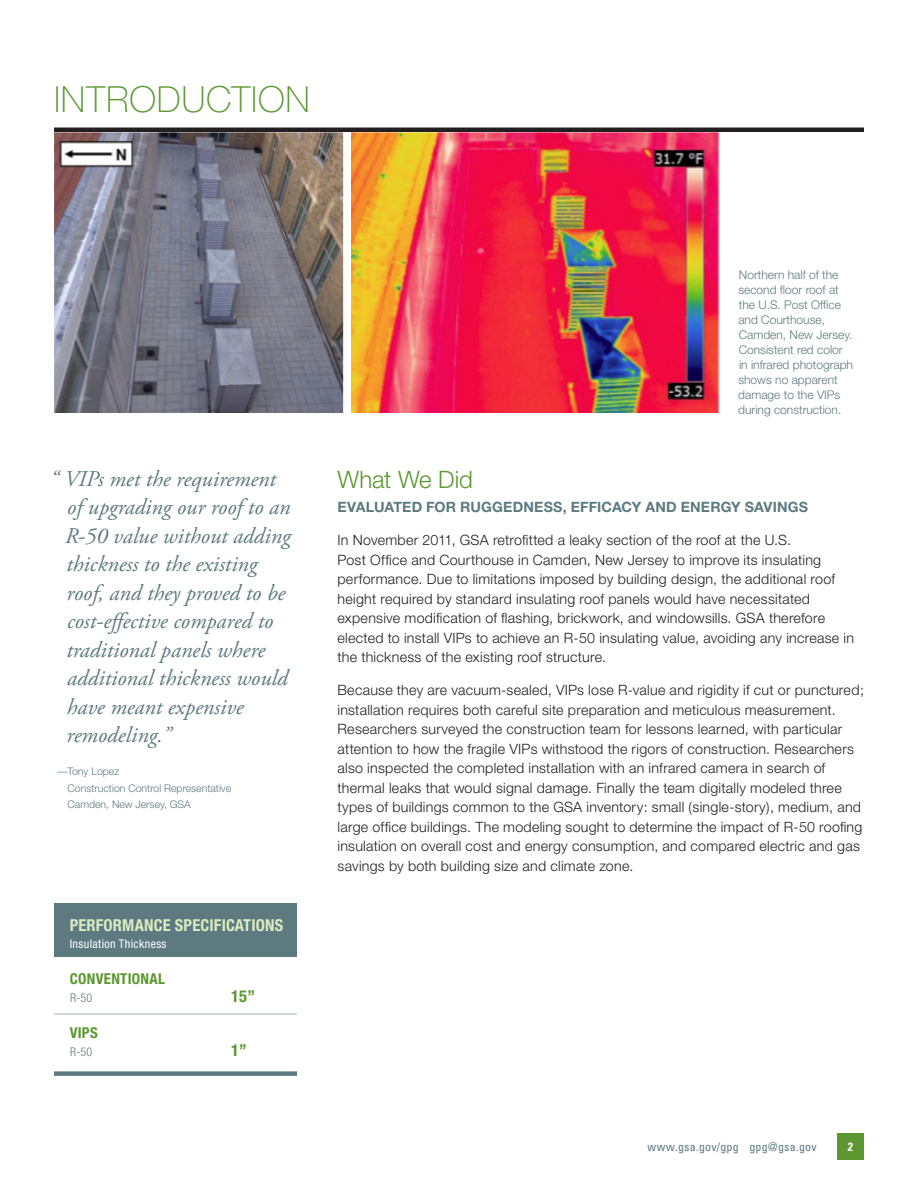
<style>
.page{position:relative;width:918px;height:1188px;background:#fff}
.page>*{position:absolute;margin:0;border:0;box-sizing:border-box;transform-origin:0 0}
.Page_Head{font:100 36px "Helvetica Neue";letter-spacing:.025em;color:#5c9731}
.head{font:300 24px "Helvetica Neue";letter-spacing:-.005em;color:#5c9731}
.sidebar_quote{font:italic 22.5px/28.5px "Adobe Garamond Pro";color:#5c7a80}
.sidebar_quote_attrib{font:700 condensed 16.5px "Helvetica Neue";letter-spacing:.01em;color:#daeac1}
.perf__spec_-_body{font:700 condensed 16.5px "Helvetica Neue";color:#5c9731}
.perf__spec_-_body_BO{font:700 condensed 16.5px "Helvetica Neue";color:#5c9731}
.perf__spec_-_header{font:700 condensed 15px "Helvetica Neue";letter-spacing:.02em;color:#5c9731}
.head_2{font:300 14.25px/19.5px "Helvetica Neue";letter-spacing:.02em;color:#231f20}
.head_2-2{font:700 14.25px "Helvetica Neue";letter-spacing:.01em;color:#5c7a80}
.sidebar_quote_attrib-2{font:300 12px/15px "Helvetica Neue";color:#5c7a80}
.footer_-_Univers{font:condensed 12px "Univers";letter-spacing:.02em;color:#5c7a80}
.sidebar_quote_attrib-3{font:condensed 12px "Helvetica Neue";letter-spacing:.03em;color:#fff}
.perf__spec_-_body-2{font:300 condensed 12px "Helvetica Neue";color:#5c7a80}
.perf__spec_-_body_BO-2{font:300 condensed 12px "Helvetica Neue";color:#5c7a80}
.page_number_-_Univer{font:700 condensed 12px "Univers";color:#fff}
.sidebar_quote_attrib-4{font:300 10.5px "Helvetica Neue";color:#5c7a80}
</style>
<div class="page">
<div style="left:837px;top:1133px;width:27px;height:27px;background:#5c9731"></div>
<img style="left:351px;top:132px;width:369px;height:281px">
<img style="left:54px;top:132px;width:290px;height:281px">
<hr style="left:54px;top:128px;width:810px;height:4px;background:#231f20">
<div style="left:54px;top:903px;width:243px;height:54px;background:#5c7a80"></div>
<hr style="left:54px;top:1014px;width:243px;height:1px;background:#a2b0b4">
<div style="left:54px;top:1071px;width:243px;height:5px;background:#5c7a80"></div>
<p class="Page_Head" style="left:54px;top:79px;width:258px">INTRODUCTION</p>
<p class="sidebar_quote" style="left:65px;top:465px;width:227px;text-indent:-15px">“ VIPs met the requirement of upgrading our roof to an<br>R-50 value without adding thickness to the existing roof, and they proved to be cost-effective compared to traditional panels where additional thickness would have meant expensive remodeling.”</p>
<p class="sidebar_quote_attrib-4" style="left:57px;top:765px;width:63px">—Tony Lopez</p>
<p class="sidebar_quote_attrib-4" style="left:68px;top:782px;width:165px">Construction Control Representative</p>
<p class="sidebar_quote_attrib-4" style="left:68px;top:798px;width:125px">Camden, New Jersey, GSA</p>
<p class="sidebar_quote_attrib" style="left:70px;top:915px;width:215px">PERFORMANCE SPECIFICATIONS</p>
<p class="sidebar_quote_attrib-3" style="left:70px;top:936px;width:98px">Insulation Thickness</p>
<p class="perf__spec_-_header" style="left:70px;top:969px;width:97px">CONVENTIONAL</p>
<p class="perf__spec_-_body-2" style="left:70px;top:991px;width:24px">R-50</p>
<p class="perf__spec_-_body" style="left:231px;top:987px;width:26px">15”</p>
<p class="perf__spec_-_header" style="left:70px;top:1024px;width:30px">VIPS</p>
<p class="perf__spec_-_body_BO-2" style="left:70px;top:1045px;width:24px">R-50</p>
<p class="perf__spec_-_body_BO" style="left:231px;top:1041px;width:17px">1”</p>
<p class="sidebar_quote_attrib-2" style="left:738px;top:267px;width:116px">Northern half of the second floor roof at the U.S. Post Office and Courthouse,<br>Camden, New Jersey.<br>Consistent red color in infrared photograph shows no apparent damage to the VIPs during construction.</p>
<p class="head" style="left:338px;top:465px;width:137px">What We Did</p>
<p class="head_2-2" style="left:338px;top:498px;width:472px">EVALUATED FOR RUGGEDNESS, EFFICACY AND ENERGY SAVINGS</p>
<p class="head_2" style="left:338px;top:530px;width:518px">In November 2011, GSA retrofitted a leaky section of the roof at the U.S.<br>Post Office and Courthouse in Camden, New Jersey to improve its insulating performance. Due to limitations imposed by building design, the additional roof height required by standard insulating roof panels would have necessitated expensive modification of flashing, brickwork, and windowsills. GSA therefore elected to install VIPs to achieve an R-50 insulating value, avoiding any increase in the thickness of the existing roof structure.</p>
<p class="head_2" style="left:338px;top:680px;width:528px">Because they are vacuum-sealed, VIPs lose R-value and rigidity if cut or punctured; installation requires both careful site preparation and meticulous measurement.<br>Researchers surveyed the construction team for lessons learned, with particular attention to how the fragile VIPs withstood the rigors of construction. Researchers also inspected the completed installation with an infrared camera in search of thermal leaks that would signal damage. Finally the team digitally modeled three types of buildings common to the GSA inventory: small (single-story), medium, and large office buildings. The modeling sought to determine the impact of R-50 roofing insulation on overall cost and energy consumption, and compared electric and gas savings by both building size and climate zone.</p>
<p class="footer_-_Univers" style="left:647px;top:1140px;width:171px">www.gsa.gov/gpg gpg@gsa.gov</p>
<p class="page_number_-_Univer" style="left:848px;top:1139px;width:7px">2</p>
</div>
